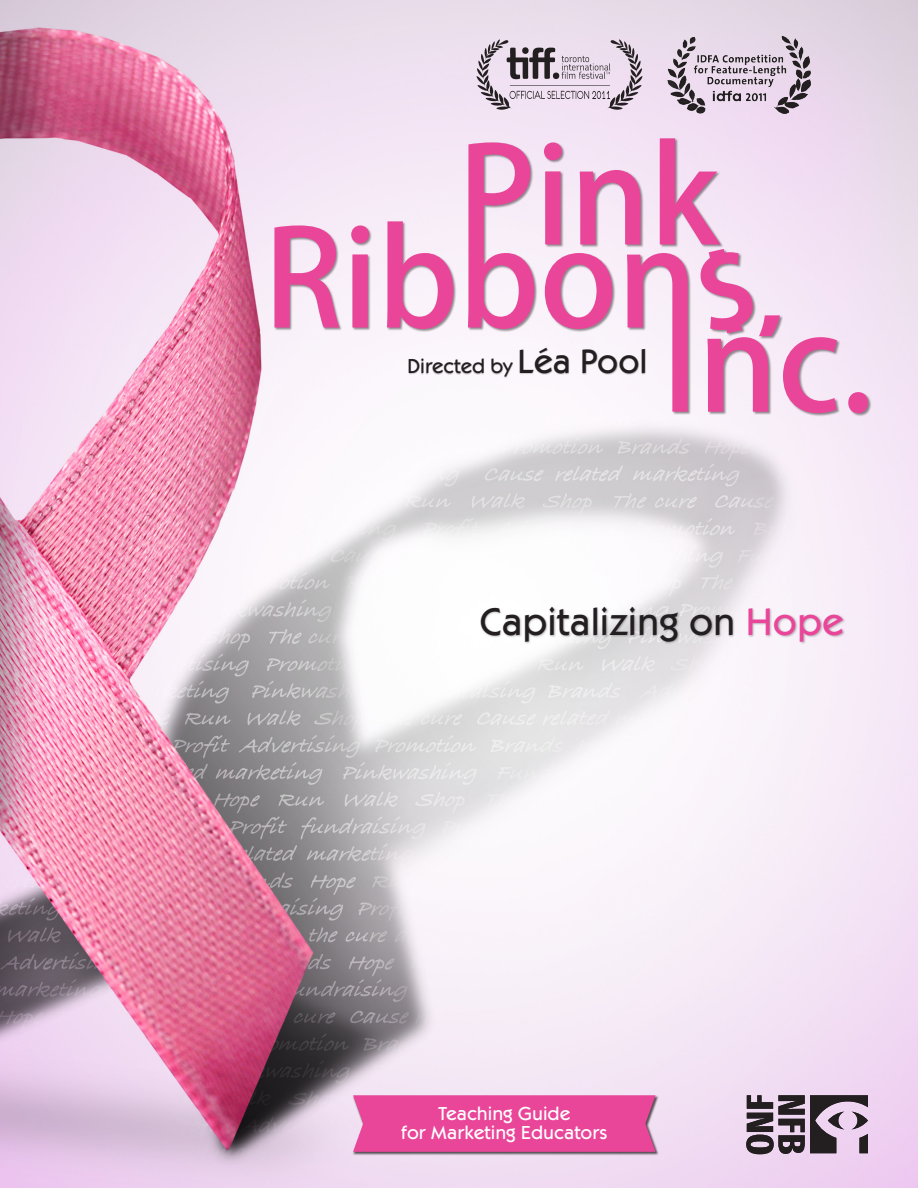
<style>
.page{position:relative;width:918px;height:1188px;background:#fff}
.page>*{position:absolute;margin:0;border:0;box-sizing:border-box;transform-origin:0 0}
.t1{font:39.75px "Kabel Md ITC";color:#231f20}
.t2{font:20.85px "Kabel Md ITC";color:#231f20}
.t3{font:19.5px/19.5px "Kabel Md ITC";color:#fff;text-align:center}
.s1{font-size:34.8px}
.s2{color:#ea4699}
</style>
<div class="page">
<img style="left:0;top:0;width:918px;height:1188px">
<div style="left:353px;top:1095px;width:306px;height:60px;background:#231f20;opacity:.75"></div>
<svg style="left:353px;top:1095px;width:303px;height:57px;background:#e84b9b"></svg>
<svg style="left:746px;top:1095px;width:122px;height:59px;background:#807280"></svg>
<div style="left:480px;top:606px;width:366px;height:39px;background:#231f20;opacity:.3"></div>
<div style="left:274px;top:138px;width:597px;height:278px;background:#231f20;opacity:.5"></div>
<svg style="left:275px;top:225px;width:65px;height:103px"></svg>
<svg style="left:351px;top:225px;width:18px;height:103px;background:#e76bab"></svg>
<svg style="left:387px;top:221px;width:66px;height:108px"></svg>
<svg style="left:468px;top:142px;width:66px;height:187px"></svg>
<div style="left:848px;top:392px;width:20px;height:21px;background:#ea4699;border-radius:50%"></div>
<svg style="left:544px;top:138px;width:293px;height:275px"></svg>
<img style="left:513px;top:43px;width:93px;height:60px">
<img style="left:477px;top:40px;width:36px;height:70px">
<img style="left:606px;top:40px;width:37px;height:70px">
<img style="left:664px;top:34px;width:150px;height:83px">
<p class="t2" style="left:407px;top:354px;width:242px">Directed by <span class="s1">Léa Pool</span></p>
<p class="t1" style="left:479px;top:599px;width:366px">Capitalizing on <span class="s2">Hope</span></p>
<p class="t3" style="left:401px;top:1104px;width:208px">Teaching Guide<br>for Marketing Educators</p>
</div>
